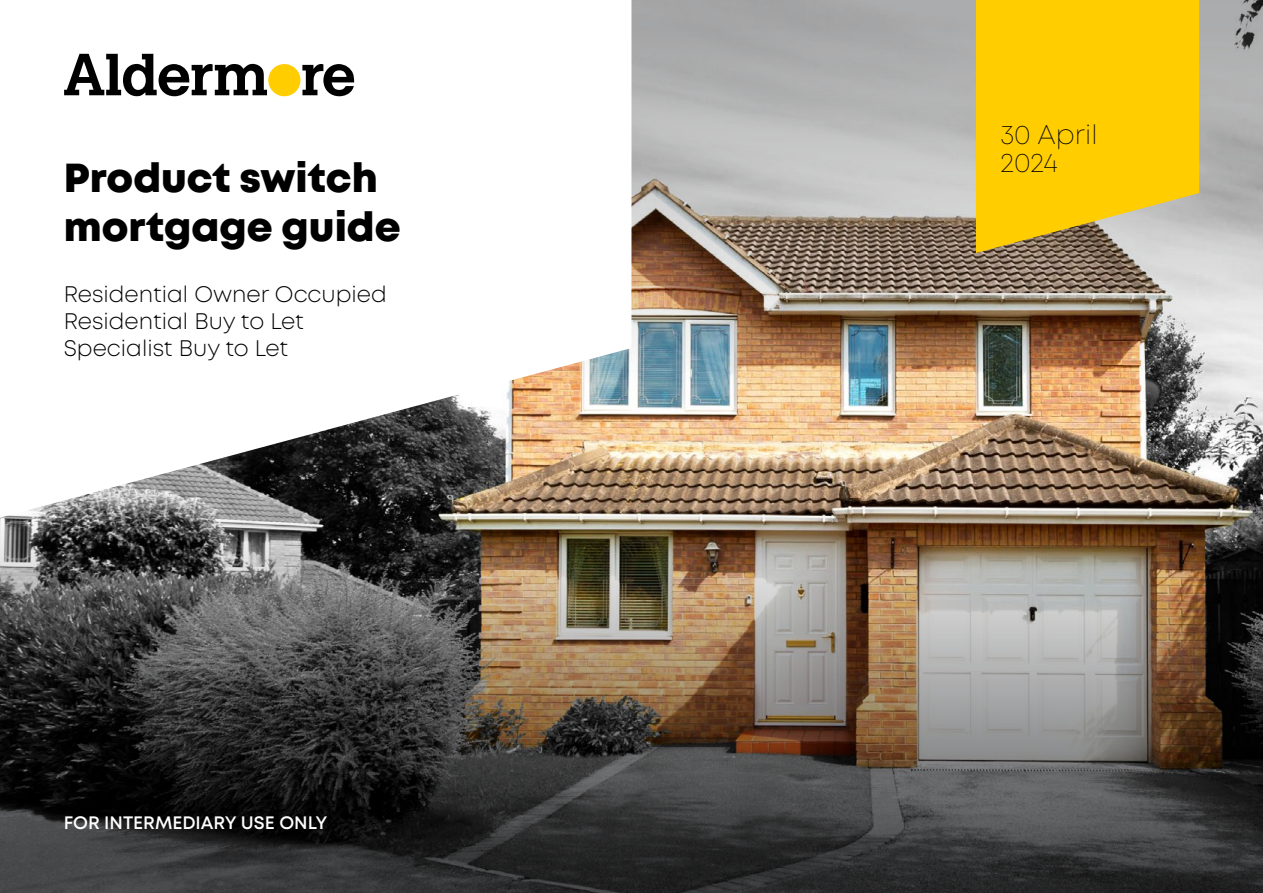
<style>
.page{position:relative;width:1263px;height:893px;background:#fff}
.page>*{position:absolute;margin:0;border:0;box-sizing:border-box;transform-origin:0 0}
.t1{font:800 40.5px/48.6px "Mont";color:#000}
.t2{font:200 27px/28.5px "Mont";color:#000}
.t3{font:300 22.5px/27px "Mont";color:#000}
.t4{font:600 18px "Mont";color:#fff}
</style>
<div class="page">
<img style="left:631px;top:393px;width:632px;height:107px">
<img style="left:0;top:500px;width:1263px;height:393px">
<img style="left:631px;top:0;width:632px;height:393px">
<svg style="left:976px;top:0;width:223px;height:253px;background:#f5c813"></svg>
<svg style="left:0;top:53px;width:631px;height:465px"></svg>
<div style="left:268px;top:64px;width:32px;height:32px;background:#ffcd00;border-radius:50%"></div>
<svg style="left:64px;top:54px;width:203px;height:42px"></svg>
<svg style="left:302px;top:64px;width:52px;height:32px"></svg>
<h1 class="t1" style="left:64px;top:154px;width:338px">Product switch mortgage guide</h1>
<p class="t3" style="left:64px;top:281px;width:324px">Residential Owner Occupied<br>Residential Buy to Let<br>Specialist Buy to Let</p>
<p class="t4" style="left:64px;top:811px;width:265px">FOR INTERMEDIARY USE ONLY</p>
<p class="t2" style="left:1000px;top:121px;width:99px">30 April<br>2024</p>
</div>
